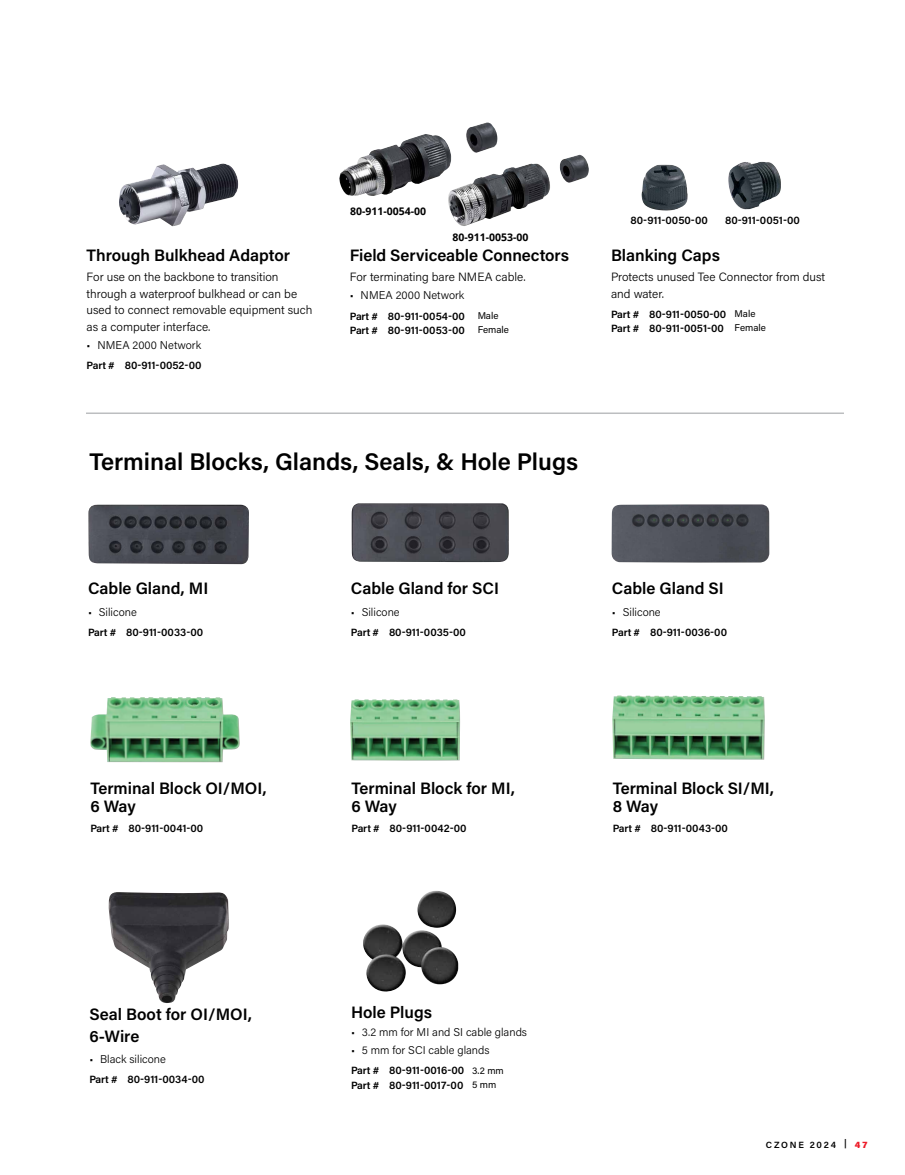
<style>
.page{position:relative;width:905px;height:1175px;background:#fff}
.page>*{position:absolute;margin:0;border:0;box-sizing:border-box;transform-origin:0 0}
.t1{font:600 24px "Acumin Pro";color:#000}
.t2{font:600 16.5px/18px "Acumin Pro";color:#000}
.t3{font:300 12px/16.5px "Acumin Pro";color:#000}
.t4{font:300 11.25px "Acumin Pro";color:#000}
.t5{font:600 10.5px/14.2px "Acumin Pro";color:#000}
.t6{font:700 10.5px "Open Sans";color:#000}
.t7{font:600 9px "Acumin Pro";letter-spacing:.195em;color:#000}
.s1{font-weight:400;font-size:9.75px}
.s2{font-weight:900;color:#ed1c29}
</style>
<div class="page">
<img style="left:351px;top:503px;width:157px;height:59px">
<img style="left:611px;top:504px;width:158px;height:58px">
<img style="left:88px;top:504px;width:161px;height:60px">
<img style="left:350px;top:699px;width:110px;height:61px">
<img style="left:90px;top:697px;width:150px;height:65px">
<img style="left:612px;top:695px;width:152px;height:64px">
<img style="left:109px;top:892px;width:120px;height:111px">
<img style="left:363px;top:891px;width:95px;height:101px">
<img style="left:448px;top:155px;width:141px;height:71px">
<img style="left:339px;top:123px;width:159px;height:74px">
<img style="left:119px;top:163px;width:120px;height:63px">
<img style="left:641px;top:165px;width:47px;height:46px">
<img style="left:728px;top:162px;width:53px;height:47px">
<hr style="left:86px;top:412px;width:758px;height:2px;background:#bcbec0">
<h2 class="t2" style="left:87px;top:246px;width:205px">Through Bulkhead Adaptor</h2>
<p class="t3" style="left:87px;top:268px;width:227px">For use on the backbone to transition through a waterproof bulkhead or can be used to connect removable equipment such as a computer interface.</p>
<p class="t4" style="left:87px;top:337px;width:116px">• NMEA 2000 Network</p>
<p class="t5" style="left:87px;top:358px;width:116px">Part # 80-911-0052-00</p>
<p class="t6" style="left:350px;top:203px;width:78px">80-911-0054-00</p>
<p class="t6" style="left:452px;top:230px;width:78px">80-911-0053-00</p>
<h2 class="t2" style="left:350px;top:246px;width:221px">Field Serviceable Connectors</h2>
<p class="t3" style="left:350px;top:268px;width:177px">For terminating bare NMEA cable.</p>
<p class="t4" style="left:350px;top:288px;width:116px">• NMEA 2000 Network</p>
<p class="t5" style="left:350px;top:308px;width:161px">Part # 80-911-0054-00 <span class="s1">Male<br></span>Part # 80-911-0053-00 <span class="s1">Female</span></p>
<h1 class="t1" style="left:89px;top:444px;width:490px">Terminal Blocks, Glands, Seals, &amp; Hole Plugs</h1>
<p class="t5" style="left:630px;top:212px;width:79px">80-911-0050-00</p>
<p class="t5" style="left:725px;top:212px;width:76px">80-911-0051-00</p>
<h2 class="t2" style="left:611px;top:246px;width:110px">Blanking Caps</h2>
<p class="t3" style="left:611px;top:268px;width:215px">Protects unused Tee Connector from dust and water.</p>
<p class="t5" style="left:611px;top:306px;width:156px">Part # 80-911-0050-00 <span class="s1">Male<br></span>Part # 80-911-0051-00 <span class="s1">Female</span></p>
<h2 class="t2" style="left:88px;top:579px;width:122px">Cable Gland, MI</h2>
<p class="t4" style="left:88px;top:604px;width:50px">• Silicone</p>
<p class="t5" style="left:88px;top:624px;width:117px">Part # 80-911-0033-00</p>
<h2 class="t2" style="left:351px;top:579px;width:150px">Cable Gland for SCI</h2>
<p class="t4" style="left:351px;top:604px;width:50px">• Silicone</p>
<p class="t5" style="left:351px;top:624px;width:117px">Part # 80-911-0035-00</p>
<h2 class="t2" style="left:612px;top:579px;width:113px">Cable Gland SI</h2>
<p class="t4" style="left:612px;top:604px;width:50px">• Silicone</p>
<p class="t5" style="left:612px;top:624px;width:117px">Part # 80-911-0036-00</p>
<h2 class="t2" style="left:90px;top:778px;width:178px">Terminal Block OI/MOI,<br>6 Way</h2>
<p class="t5" style="left:90px;top:820px;width:114px">Part # 80-911-0041-00</p>
<h2 class="t2" style="left:351px;top:778px;width:165px">Terminal Block for MI,<br>6 Way</h2>
<p class="t5" style="left:351px;top:820px;width:117px">Part # 80-911-0042-00</p>
<h2 class="t2" style="left:612px;top:778px;width:163px">Terminal Block SI/MI,<br>8 Way</h2>
<p class="t5" style="left:612px;top:820px;width:117px">Part # 80-911-0043-00</p>
<h2 class="t2" style="left:89px;top:1003px;width:164px;line-height:21.3px">Seal Boot for OI/MOI,<br>6-Wire</h2>
<p class="t4" style="left:89px;top:1051px;width:78px">• Black silicone</p>
<p class="t5" style="left:89px;top:1071px;width:117px">Part # 80-911-0034-00</p>
<h2 class="t2" style="left:351px;top:1002px;width:82px">Hole Plugs</h2>
<p class="t4" style="left:351px;top:1024px;width:177px">• 3.2 mm for MI and SI cable glands</p>
<p class="t4" style="left:351px;top:1042px;width:140px">• 5 mm for SCI cable glands</p>
<p class="t5" style="left:351px;top:1063px;width:154px">Part # 80-911-0016-00 <span class="s1">3.2 mm<br></span>Part # 80-911-0017-00 <span class="s1">5 mm</span></p>
<p class="t7" style="left:766px;top:1138px;width:103px">CZONE 2024 | <span class="s2">47</span></p>
</div>
